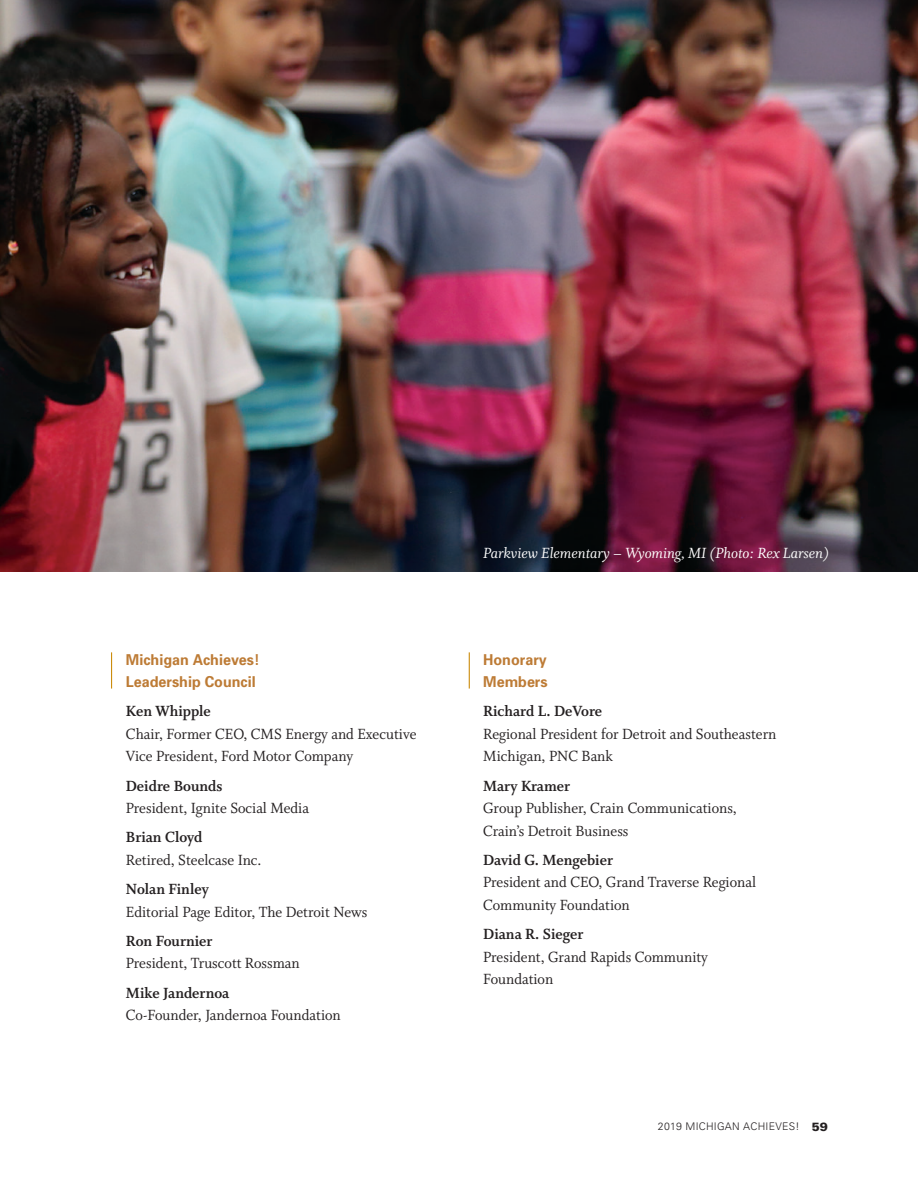
<style>
.page{position:relative;width:918px;height:1188px;background:#fff}
.page>*{position:absolute;margin:0;border:0;box-sizing:border-box;transform-origin:0 0}
.Body_Copy{font:16.5px/22.5px "Whitman";color:#231f20;scale:.96 1}
.Body_Copy_-_Italic{font:italic 16.5px "Whitman";letter-spacing:-.005em;color:#fff}
.H4_Gold_Leader_Span{font:700 15px/22.5px "Univers";color:#bd7b35;scale:.96 1}
.Body_Copy-2{font:700 15px/22.5px "Univers";color:#bd7b35;scale:.96 1}
.t1{font:300 10.5px "Univers";letter-spacing:.025em;color:#231f20}
.s1{font-weight:700}
.s2{font-weight:900;font-size:12px}
</style>
<div class="page">
<img style="left:0;top:0;width:918px;height:571px">
<hr style="left:469px;top:652px;width:1px;height:37px;background:#cc8d0f">
<hr style="left:111px;top:652px;width:1px;height:37px;background:#cc8d0f">
<p class="H4_Gold_Leader_Span" style="left:126px;top:648px;width:141px">Michigan Achieves!<br>Leadership Council</p>
<p class="Body_Copy" style="left:126px;top:700px;width:304px"><span class="s1">Ken Whipple<br></span>Chair, Former CEO, CMS Energy and Executive<br>Vice President, Ford Motor Company</p>
<p class="Body_Copy" style="left:126px;top:775px;width:192px"><span class="s1">Deidre Bounds<br></span>President, Ignite Social Media</p>
<p class="Body_Copy" style="left:126px;top:826px;width:143px"><span class="s1">Brian Cloyd<br></span>Retired, Steelcase Inc.</p>
<p class="Body_Copy" style="left:126px;top:878px;width:253px"><span class="s1">Nolan Finley<br></span>Editorial Page Editor, The Detroit News</p>
<p class="Body_Copy" style="left:126px;top:930px;width:183px"><span class="s1">Ron Fournier<br></span>President, Truscott Rossman</p>
<p class="Body_Copy" style="left:126px;top:982px;width:225px"><span class="s1">Mike Jandernoa<br></span>Co-Founder, Jandernoa Foundation</p>
<p class="Body_Copy_-_Italic" style="left:483px;top:544px;width:347px">Parkview Elementary – Wyoming, MI (Photo: Rex Larsen)</p>
<p class="Body_Copy-2" style="left:483px;top:648px;width:69px">Honorary<br>Members</p>
<p class="Body_Copy" style="left:483px;top:700px;width:307px"><span class="s1">Richard L. DeVore<br></span>Regional President for Detroit and Southeastern<br>Michigan, PNC Bank</p>
<p class="Body_Copy" style="left:483px;top:775px;width:265px"><span class="s1">Mary Kramer<br></span>Group Publisher, Crain Communications,<br>Crain’s Detroit Business</p>
<p class="Body_Copy" style="left:483px;top:849px;width:286px"><span class="s1">David G. Mengebier<br></span>President and CEO, Grand Traverse Regional<br>Community Foundation</p>
<p class="Body_Copy" style="left:483px;top:923px;width:235px"><span class="s1">Diana R. Sieger<br></span>President, Grand Rapids Community<br>Foundation</p>
<p class="t1" style="left:658px;top:1120px;width:172px">2019 MICHIGAN ACHIEVES! <span class="s2">59</span></p>
</div>
